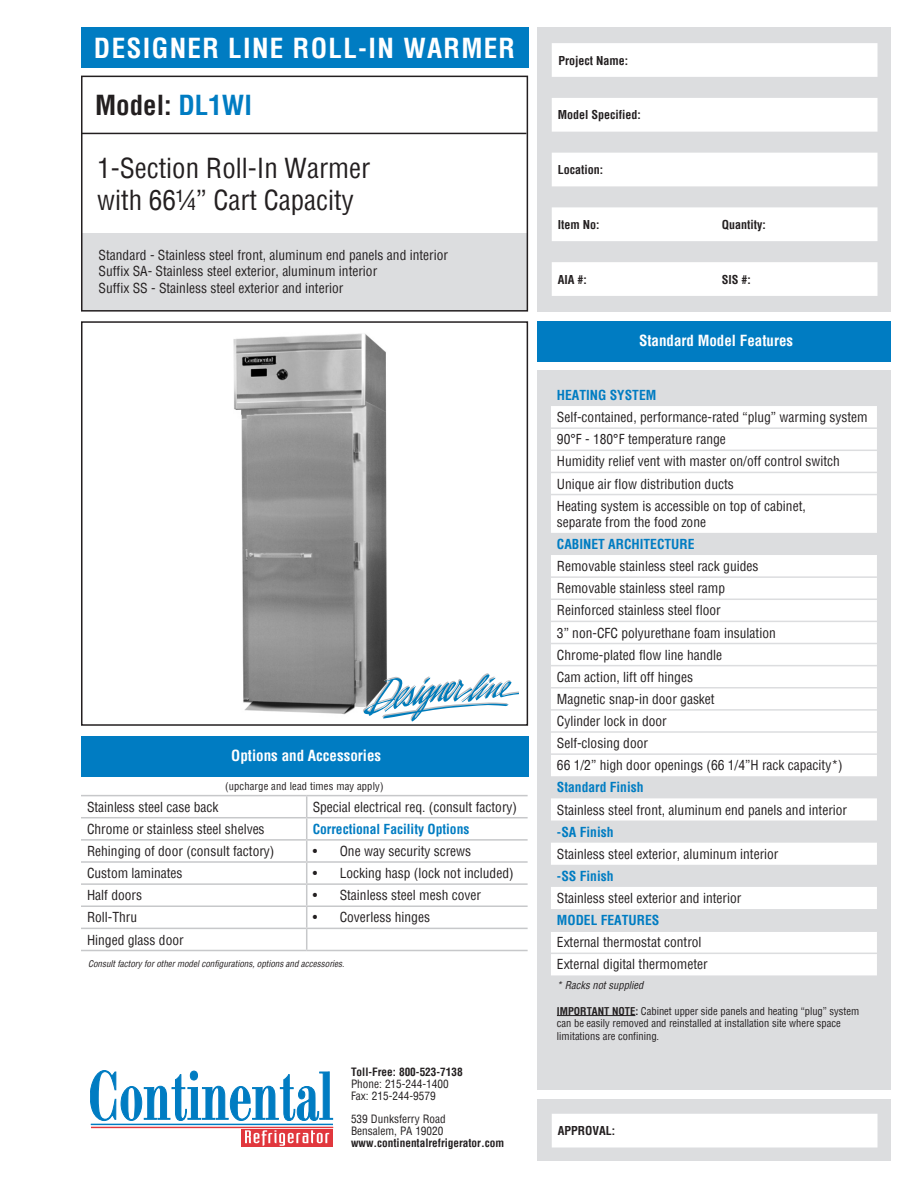
<style>
.page{position:relative;width:918px;height:1188px;background:#fff}
.page>*{position:absolute;margin:0;border:0;box-sizing:border-box;transform-origin:0 0}
.t1{font:condensed 27px "Helvetica";color:#231f20}
.t2{font:700 condensed 27px "Helvetica";letter-spacing:.05em;color:#fff}
.t3{font:700 condensed 27px "Helvetica";color:#231f20}
.t4{font:700 condensed 15px "Helvetica";color:#fff}
.t5{font:condensed 13.5px "Helvetica";color:#231f20}
.t6{font:700 condensed 13.5px "Helvetica";color:#007cc2}
.t7{font:700 condensed 12px "Helvetica";color:#231f20}
.t8{font:condensed 11.25px "Helvetica";color:#231f20}
.t9{font:700 condensed 11.25px "Helvetica";color:#231f20}
.t10{font:condensed 10.5px/12.6px "Helvetica";color:#231f20}
.t11{font:italic condensed 10.5px "Helvetica";color:#231f20}
.t12{font:italic condensed 9px "Helvetica";color:#231f20}
.s1{color:#007cc2}
.s2{font-weight:700}
</style>
<div class="page">
<div style="left:538px;top:1099px;width:353px;height:62px;background:#dcdddf"></div>
<div style="left:81px;top:233px;width:446px;height:77px;background:#dcdddf"></div>
<div style="left:81px;top:321px;width:447px;height:405px;border:2px solid #231f20"></div>
<div style="left:538px;top:321px;width:353px;height:40px;background:#007cc2"></div>
<div style="left:538px;top:370px;width:353px;height:720px;background:#dcdddf"></div>
<div style="left:538px;top:27px;width:353px;height:285px;background:#dcdddf"></div>
<svg style="left:90px;top:1070px;width:243px;height:51px"></svg>
<hr style="left:91px;top:1124px;width:242px;height:1px;background:#007cc2">
<hr style="left:91px;top:1127px;width:242px;height:1px;background:#e1373d">
<div style="left:241px;top:1129px;width:92px;height:17px;background:#e1373d"></div>
<svg style="left:245px;top:1130px;width:84px;height:16px"></svg>
<svg style="left:552px;top:43px;width:326px;height:253px;fill:#fff"></svg>
<div style="left:81px;top:76px;width:447px;height:236px;border:2px solid #231f20"></div>
<div style="left:81px;top:27px;width:447px;height:40px;background:#007cc2"></div>
<div style="left:552px;top:1114px;width:326px;height:34px;background:#fff"></div>
<div style="left:81px;top:736px;width:447px;height:40px;background:#007cc2"></div>
<hr style="left:81px;top:133px;width:445px;height:1px;background:#231f20">
<div style="left:551px;top:406px;width:326px;height:127px;background:#fff"></div>
<svg style="left:551px;top:555px;width:326px;height:420px;fill:#fff"></svg>
<hr style="left:551px;top:427px;width:326px;height:2px;background:#dcdddf">
<hr style="left:551px;top:450px;width:326px;height:1px;background:#dcdddf">
<hr style="left:551px;top:472px;width:326px;height:1px;background:#dcdddf">
<hr style="left:551px;top:494px;width:326px;height:1px;background:#dcdddf">
<hr style="left:551px;top:930px;width:326px;height:2px;background:#dcdddf">
<hr style="left:551px;top:953px;width:326px;height:1px;background:#dcdddf">
<hr style="left:551px;top:576px;width:326px;height:2px;background:#dcdddf">
<hr style="left:551px;top:599px;width:326px;height:1px;background:#dcdddf">
<hr style="left:551px;top:621px;width:326px;height:1px;background:#dcdddf">
<hr style="left:551px;top:643px;width:326px;height:1px;background:#dcdddf">
<hr style="left:551px;top:665px;width:326px;height:1px;background:#dcdddf">
<hr style="left:551px;top:687px;width:326px;height:2px;background:#dcdddf">
<hr style="left:551px;top:709px;width:326px;height:2px;background:#dcdddf">
<hr style="left:551px;top:731px;width:326px;height:2px;background:#dcdddf">
<hr style="left:551px;top:753px;width:326px;height:2px;background:#dcdddf">
<hr style="left:557px;top:1015px;width:78px;height:1px;background:#231f20">
<hr style="left:81px;top:795px;width:226px;height:1px;background:#c7c8ca">
<hr style="left:307px;top:795px;width:221px;height:1px;background:#c7c8ca">
<hr style="left:307px;top:883px;width:221px;height:2px;background:#c7c8ca">
<hr style="left:307px;top:906px;width:221px;height:1px;background:#c7c8ca">
<hr style="left:307px;top:928px;width:221px;height:1px;background:#c7c8ca">
<hr style="left:307px;top:950px;width:221px;height:1px;background:#c7c8ca">
<hr style="left:307px;top:817px;width:221px;height:1px;background:#c7c8ca">
<hr style="left:307px;top:839px;width:221px;height:2px;background:#c7c8ca">
<hr style="left:81px;top:861px;width:226px;height:2px;background:#c7c8ca">
<hr style="left:307px;top:861px;width:221px;height:2px;background:#c7c8ca">
<hr style="left:81px;top:883px;width:226px;height:2px;background:#c7c8ca">
<hr style="left:81px;top:906px;width:226px;height:1px;background:#c7c8ca">
<hr style="left:81px;top:928px;width:226px;height:1px;background:#c7c8ca">
<svg style="left:306px;top:796px;width:1px;height:154px"></svg>
<hr style="left:81px;top:950px;width:226px;height:1px;background:#c7c8ca">
<hr style="left:81px;top:817px;width:226px;height:1px;background:#c7c8ca">
<hr style="left:81px;top:839px;width:226px;height:2px;background:#c7c8ca">
<img style="left:233px;top:333px;width:154px;height:382px">
<svg style="left:363px;top:673px;width:155px;height:48px"></svg>
<p class="t2" style="left:94px;top:30px;width:423px">DESIGNER LINE ROLL-IN WARMER</p>
<p class="t3" style="left:95px;top:87px;width:158px">Model: <span class="s1">DL1WI</span></p>
<p class="t1" style="left:97px;top:150px;width:274px">1-Section Roll-In Warmer</p>
<p class="t1" style="left:97px;top:183px;width:258px">with 66¼” Cart Capacity</p>
<p class="t5" style="left:99px;top:246px;width:351px">Standard - Stainless steel front, aluminum end panels and interior</p>
<p class="t5" style="left:99px;top:263px;width:280px">Suffix SA- Stainless steel exterior, aluminum interior</p>
<p class="t5" style="left:99px;top:279px;width:246px">Suffix SS - Stainless steel exterior and interior</p>
<p class="t4" style="left:231px;top:746px;width:151px">Options and Accessories</p>
<p class="t10" style="left:225px;top:779px;width:160px">(upcharge and lead times may apply)</p>
<p class="t5" style="left:87px;top:798px;width:133px">Stainless steel case back</p>
<p class="t5" style="left:313px;top:798px;width:206px">Special electrical req. (consult factory)</p>
<p class="t5" style="left:87px;top:820px;width:179px">Chrome or stainless steel shelves</p>
<p class="t6" style="left:313px;top:820px;width:158px">Correctional Facility Options</p>
<p class="t5" style="left:87px;top:842px;width:189px">Rehinging of door (consult factory)</p>
<p class="t5" style="left:313px;top:842px;width:160px">• One way security screws</p>
<p class="t5" style="left:87px;top:864px;width:97px">Custom laminates</p>
<p class="t5" style="left:313px;top:864px;width:202px">• Locking hasp (lock not included)</p>
<p class="t5" style="left:87px;top:887px;width:57px">Half doors</p>
<p class="t5" style="left:313px;top:887px;width:170px">• Stainless steel mesh cover</p>
<p class="t5" style="left:87px;top:909px;width:52px">Roll-Thru</p>
<p class="t5" style="left:313px;top:909px;width:119px">• Coverless hinges</p>
<p class="t5" style="left:87px;top:931px;width:98px">Hinged glass door</p>
<p class="t12" style="left:88px;top:957px;width:258px">Consult factory for other model configurations, options and accessories.</p>
<p class="t9" style="left:351px;top:1065px;width:113px">Toll-Free: 800-523-7138</p>
<p class="t8" style="left:351px;top:1077px;width:99px">Phone: 215-244-1400</p>
<p class="t8" style="left:351px;top:1089px;width:86px">Fax: 215-244-9579</p>
<p class="t8" style="left:351px;top:1112px;width:96px">539 Dunksferry Road</p>
<p class="t8" style="left:351px;top:1124px;width:94px">Bensalem, PA 19020</p>
<p class="t9" style="left:351px;top:1135px;width:155px">www.continentalrefrigerator.com</p>
<p class="t7" style="left:559px;top:52px;width:71px">Project Name:</p>
<p class="t7" style="left:558px;top:107px;width:85px">Model Specified:</p>
<p class="t7" style="left:558px;top:162px;width:47px">Location:</p>
<p class="t7" style="left:558px;top:216px;width:43px">Item No:</p>
<p class="t7" style="left:722px;top:216px;width:46px">Quantity:</p>
<p class="t7" style="left:558px;top:271px;width:31px">AIA #:</p>
<p class="t7" style="left:722px;top:271px;width:31px">SIS #:</p>
<p class="t4" style="left:639px;top:331px;width:156px">Standard Model Features</p>
<p class="t6" style="left:557px;top:386px;width:101px">HEATING SYSTEM</p>
<p class="t5" style="left:557px;top:408px;width:312px">Self-contained, performance-rated “plug” warming system</p>
<p class="t5" style="left:557px;top:431px;width:170px">90°F - 180°F temperature range</p>
<p class="t5" style="left:557px;top:453px;width:285px">Humidity relief vent with master on/off control switch</p>
<p class="t5" style="left:557px;top:475px;width:178px">Unique air flow distribution ducts</p>
<p class="t5" style="left:557px;top:497px;width:250px">Heating system is accessible on top of cabinet,</p>
<p class="t5" style="left:557px;top:513px;width:151px">separate from the food zone</p>
<p class="t6" style="left:557px;top:535px;width:139px">CABINET ARCHITECTURE</p>
<p class="t5" style="left:557px;top:557px;width:203px">Removable stainless steel rack guides</p>
<p class="t5" style="left:557px;top:580px;width:170px">Removable stainless steel ramp</p>
<p class="t5" style="left:557px;top:602px;width:165px">Reinforced stainless steel floor</p>
<p class="t5" style="left:557px;top:624px;width:220px">3” non-CFC polyurethane foam insulation</p>
<p class="t5" style="left:557px;top:646px;width:167px">Chrome-plated flow line handle</p>
<p class="t5" style="left:557px;top:668px;width:138px">Cam action, lift off hinges</p>
<p class="t5" style="left:557px;top:690px;width:159px">Magnetic snap-in door gasket</p>
<p class="t5" style="left:557px;top:712px;width:111px">Cylinder lock in door</p>
<p class="t5" style="left:557px;top:734px;width:93px">Self-closing door</p>
<p class="t5" style="left:557px;top:757px;width:287px">66 1/2” high door openings (66 1/4”H rack capacity*)</p>
<p class="t6" style="left:557px;top:779px;width:88px">Standard Finish</p>
<p class="t5" style="left:557px;top:801px;width:292px">Stainless steel front, aluminum end panels and interior</p>
<p class="t6" style="left:557px;top:823px;width:58px">-SA Finish</p>
<p class="t5" style="left:557px;top:845px;width:223px">Stainless steel exterior, aluminum interior</p>
<p class="t6" style="left:557px;top:867px;width:58px">-SS Finish</p>
<p class="t5" style="left:557px;top:889px;width:186px">Stainless steel exterior and interior</p>
<p class="t6" style="left:557px;top:911px;width:104px">MODEL FEATURES</p>
<p class="t5" style="left:557px;top:934px;width:146px">External thermostat control</p>
<p class="t5" style="left:557px;top:956px;width:152px">External digital thermometer</p>
<p class="t11" style="left:557px;top:979px;width:88px">* Racks not supplied</p>
<p class="t10" style="left:557px;top:1004px;width:304px"><span class="s2">IMPORTANT NOTE:</span> Cabinet upper side panels and heating “plug” system can be easily removed and reinstalled at installation site where space</p>
<p class="t10" style="left:557px;top:1029px;width:104px">limitations are confining.</p>
<p class="t7" style="left:558px;top:1123px;width:59px">APPROVAL:</p>
</div>
